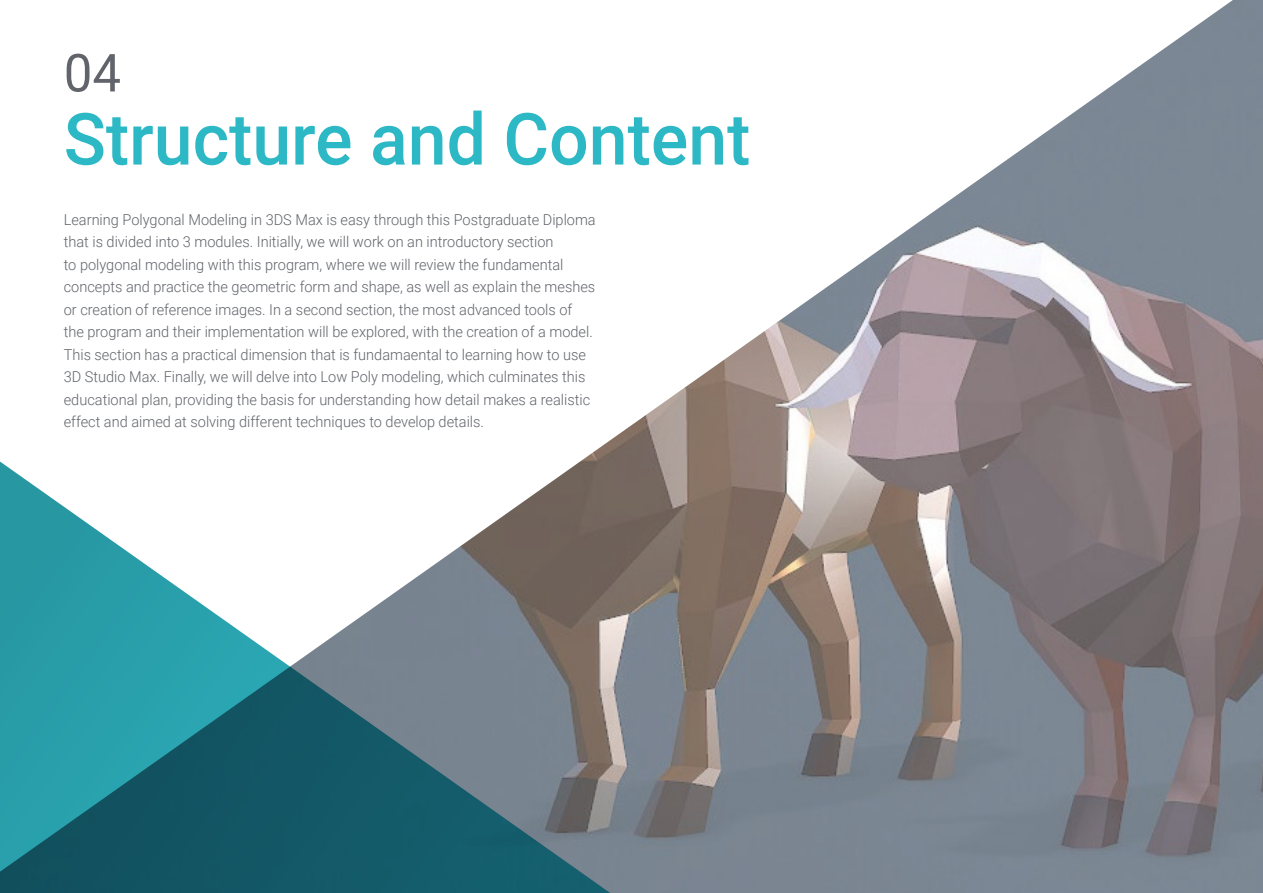
<style>
.page{position:relative;width:1263px;height:893px;background:#fff}
.page>*{position:absolute;margin:0;border:0;box-sizing:border-box;transform-origin:0 0}
.t1{font:500 72px "Roboto";color:#2db8c5}
.t2{font:52.5px "Roboto";color:#61646a}
.t3{font:300 15px/22.5px "Roboto";color:#61646a}
</style>
<div class="page">
<img style="left:602px;top:0;width:661px;height:893px">
<svg style="left:0;top:446px;width:640px;height:447px"></svg>
<h2 class="t2" style="left:64px;top:36px;width:59px">04</h2>
<h1 class="t1" style="left:64px;top:89px;width:688px">Structure and Content</h1>
<p class="t3" style="left:64px;top:208px;width:533px">Learning Polygonal Modeling in 3DS Max is easy through this Postgraduate Diploma that is divided into 3 modules. Initially, we will work on an introductory section<br>to polygonal modeling with this program, where we will review the fundamental concepts and practice the geometric form and shape, as well as explain the meshes or creation of reference images. In a second section, the most advanced tools of the program and their implementation will be explored, with the creation of a model.<br>This section has a practical dimension that is fundamaental to learning how to use 3D Studio Max. Finally, we will delve into Low Poly modeling, which culminates this educational plan, providing the basis for understanding how detail makes a realistic effect and aimed at solving different techniques to develop details.</p>
</div>
